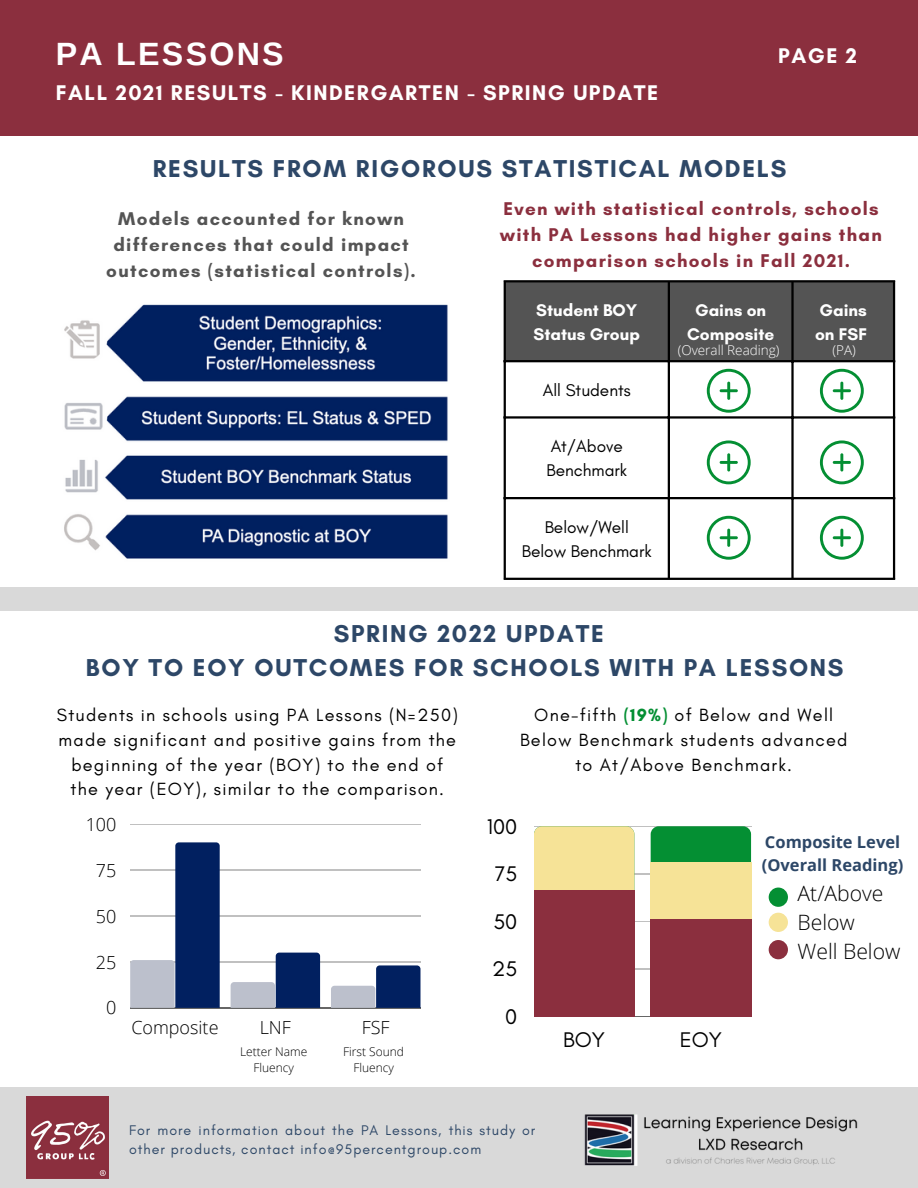
<style>
.page{position:relative;width:918px;height:1188px;background:#fff}
.page>*{position:absolute;margin:0;border:0;box-sizing:border-box;transform-origin:0 0}
.t1{font:700 32.25px "Arimo";letter-spacing:.07em;color:#fff}
.t2{font:700 24.9px/33.8px "Glacial Indifference";letter-spacing:.07em;color:#2d4767;text-align:center}
.t3{font:700 21.6px "Glacial Indifference";letter-spacing:.07em;color:#fff}
.t4{font:21.6px/47.5px "Glacial Indifference";color:#000;text-align:right}
.t5{font:300 21.15px/29.1px "Open Sans";color:#000}
.t6{font:700 18.75px/26.1px "Glacial Indifference";letter-spacing:.07em;color:#8b2f3e;text-align:center}
.t7{font:700 18.75px/25.8px "Glacial Indifference";letter-spacing:.07em;color:#545454;text-align:center}
.t8{font:18px/24.8px "Glacial Indifference";letter-spacing:.07em;color:#000;text-align:center}
.t9{font:300 18px "Open Sans";color:#000}
.t10{font:17.25px/23.7px "Glacial Indifference";color:#000}
.t11{font:700 17.25px/23.7px "Glacial Indifference";color:#fff}
.t12{font:700 16.5px/22.5px "Open Sans";color:#2d4767}
.t13{font:14.25px/19px "Glacial Indifference";letter-spacing:.07em;color:#2d4767}
.t14{font:300 13.5px "Open Sans";color:#fff}
.t15{font:300 12px/16px "Open Sans";color:#000;text-align:center}
.s1{font-weight:700;color:#048f33}
</style>
<div class="page">
<div style="left:0;top:0;width:918px;height:136px;background:#8b2f3e"></div>
<div style="left:0;top:587px;width:918px;height:24px;background:#d9d9d9"></div>
<div style="left:0;top:1087px;width:918px;height:101px;background:#d9d9d9"></div>
<img style="left:584px;top:1114px;width:274px;height:52px">
<img style="left:26px;top:1096px;width:82px;height:82px">
<div style="left:506px;top:282px;width:387px;height:78px;background:#545454"></div>
<hr style="left:504px;top:282px;width:2px;height:296px;background:#000">
<hr style="left:668px;top:282px;width:2px;height:296px;background:#000">
<hr style="left:791px;top:282px;width:3px;height:296px;background:#000">
<hr style="left:893px;top:282px;width:2px;height:296px;background:#000">
<hr style="left:504px;top:280px;width:391px;height:2px;background:#000">
<hr style="left:504px;top:360px;width:391px;height:2px;background:#000">
<hr style="left:504px;top:416px;width:391px;height:3px;background:#000">
<hr style="left:504px;top:497px;width:391px;height:2px;background:#000">
<hr style="left:504px;top:578px;width:391px;height:2px;background:#000">
<svg style="left:707px;top:369px;width:44px;height:44px"></svg>
<svg style="left:820px;top:369px;width:44px;height:44px"></svg>
<svg style="left:820px;top:440px;width:44px;height:44px"></svg>
<svg style="left:707px;top:440px;width:44px;height:44px"></svg>
<svg style="left:707px;top:516px;width:44px;height:44px"></svg>
<svg style="left:820px;top:516px;width:44px;height:44px"></svg>
<img style="left:64px;top:304px;width:384px;height:255px">
<hr style="left:534px;top:826px;width:217px;height:1px;background:#000">
<hr style="left:534px;top:874px;width:217px;height:1px;background:#000">
<hr style="left:534px;top:921px;width:217px;height:1px;background:#000">
<hr style="left:534px;top:969px;width:217px;height:1px;background:#000">
<hr style="left:534px;top:1016px;width:217px;height:1px;background:#000">
<div style="left:651px;top:826px;width:100px;height:36px;background:#048f33"></div>
<div style="left:534px;top:826px;width:100px;height:65px;background:#f6e397"></div>
<div style="left:651px;top:862px;width:100px;height:154px;background:#f6e397"></div>
<div style="left:534px;top:891px;width:100px;height:125px;background:#8b2f3e"></div>
<div style="left:651px;top:919px;width:100px;height:97px;background:#8b2f3e"></div>
<hr style="left:130px;top:824px;width:290px;height:1px;background:#000">
<hr style="left:130px;top:870px;width:290px;height:1px;background:#000">
<hr style="left:130px;top:916px;width:290px;height:1px;background:#000">
<hr style="left:130px;top:962px;width:290px;height:1px;background:#000">
<hr style="left:130px;top:1008px;width:290px;height:1px;background:#000">
<svg style="left:130px;top:842px;width:90px;height:166px"></svg>
<svg style="left:231px;top:953px;width:89px;height:55px"></svg>
<svg style="left:331px;top:965px;width:89px;height:43px"></svg>
<div style="left:769px;top:888px;width:19px;height:19px;background:#048f33;border-radius:50%"></div>
<div style="left:769px;top:913px;width:19px;height:19px;background:#f6e397;border-radius:50%"></div>
<div style="left:769px;top:940px;width:19px;height:19px;background:#8b2f3e;border-radius:50%"></div>
<h1 class="t1" style="left:56px;top:36px;width:229px">PA LESSONS</h1>
<p class="t3" style="left:56px;top:79px;width:604px">FALL 2021 RESULTS - KINDERGARTEN - SPRING UPDATE</p>
<p class="t3" style="left:778px;top:42px;width:80px">PAGE 2</p>
<h2 class="t2" style="left:153px;top:152px;width:635px">RESULTS FROM RIGOROUS STATISTICAL MODELS</h2>
<p class="t7" style="left:106px;top:206px;width:311px">Models accounted for known differences that could impact outcomes (statistical controls).</p>
<p class="t6" style="left:500px;top:195px;width:383px">Even with statistical controls, schools with PA Lessons had higher gains than comparison schools in Fall 2021.</p>
<p class="t11" style="left:534px;top:298px;width:108px">Student BOY<br>Status Group</p>
<p class="t11" style="left:687px;top:298px;width:89px;text-align:center">Gains on<br>Composite</p>
<p class="t11" style="left:815px;top:298px;width:54px">Gains on FSF</p>
<p class="t10" style="left:543px;top:378px;width:89px">All Students</p>
<p class="t14" style="left:678px;top:341px;width:103px">(Overall Reading)</p>
<p class="t14" style="left:833px;top:341px;width:25px">(PA)</p>
<p class="t10" style="left:546px;top:434px;width:82px">At/Above<br>Benchmark</p>
<p class="t10" style="left:522px;top:515px;width:131px;text-align:center">Below/Well<br>Below Benchmark</p>
<h2 class="t2" style="left:86px;top:617px;width:759px">SPRING 2022 UPDATE<br>BOY TO EOY OUTCOMES FOR SCHOOLS WITH PA LESSONS</h2>
<p class="t8" style="left:57px;top:702px;width:403px">Students in schools using PA Lessons (N=250) made significant and positive gains from the beginning of the year (BOY) to the end of the year (EOY), similar to the comparison.</p>
<p class="t9" style="left:86px;top:812px;width:32px">100</p>
<p class="t9" style="left:96px;top:858px;width:22px">75</p>
<p class="t9" style="left:96px;top:903px;width:22px">50</p>
<p class="t9" style="left:96px;top:949px;width:22px">25</p>
<p class="t9" style="left:106px;top:995px;width:12px">0</p>
<p class="t9" style="left:131px;top:1015px;width:89px">Composite</p>
<p class="t9" style="left:260px;top:1015px;width:33px">LNF</p>
<p class="t9" style="left:362px;top:1015px;width:29px">FSF</p>
<p class="t15" style="left:240px;top:1043px;width:69px">Letter Name<br>Fluency</p>
<p class="t15" style="left:343px;top:1043px;width:62px">First Sound<br>Fluency</p>
<p class="t8" style="left:520px;top:702px;width:329px">One-fifth <span class="s1">(19%)</span> of Below and Well<br>Below Benchmark students advanced to At/Above Benchmark.</p>
<p class="t4" style="left:487px;top:802px;width:32px">100<br>75<br>50<br>25<br>0</p>
<p class="t4" style="left:563px;top:1016px;width:43px">BOY</p>
<p class="t4" style="left:680px;top:1016px;width:44px">EOY</p>
<p class="t12" style="left:762px;top:831px;width:143px">Composite Level (Overall Reading)</p>
<p class="t5" style="left:798px;top:878px;width:104px">At/Above<br>Below<br>Well Below</p>
<p class="t13" style="left:129px;top:1121px;width:408px">For more information about the PA Lessons, this study or other products, contact info@95percentgroup.com</p>
</div>
